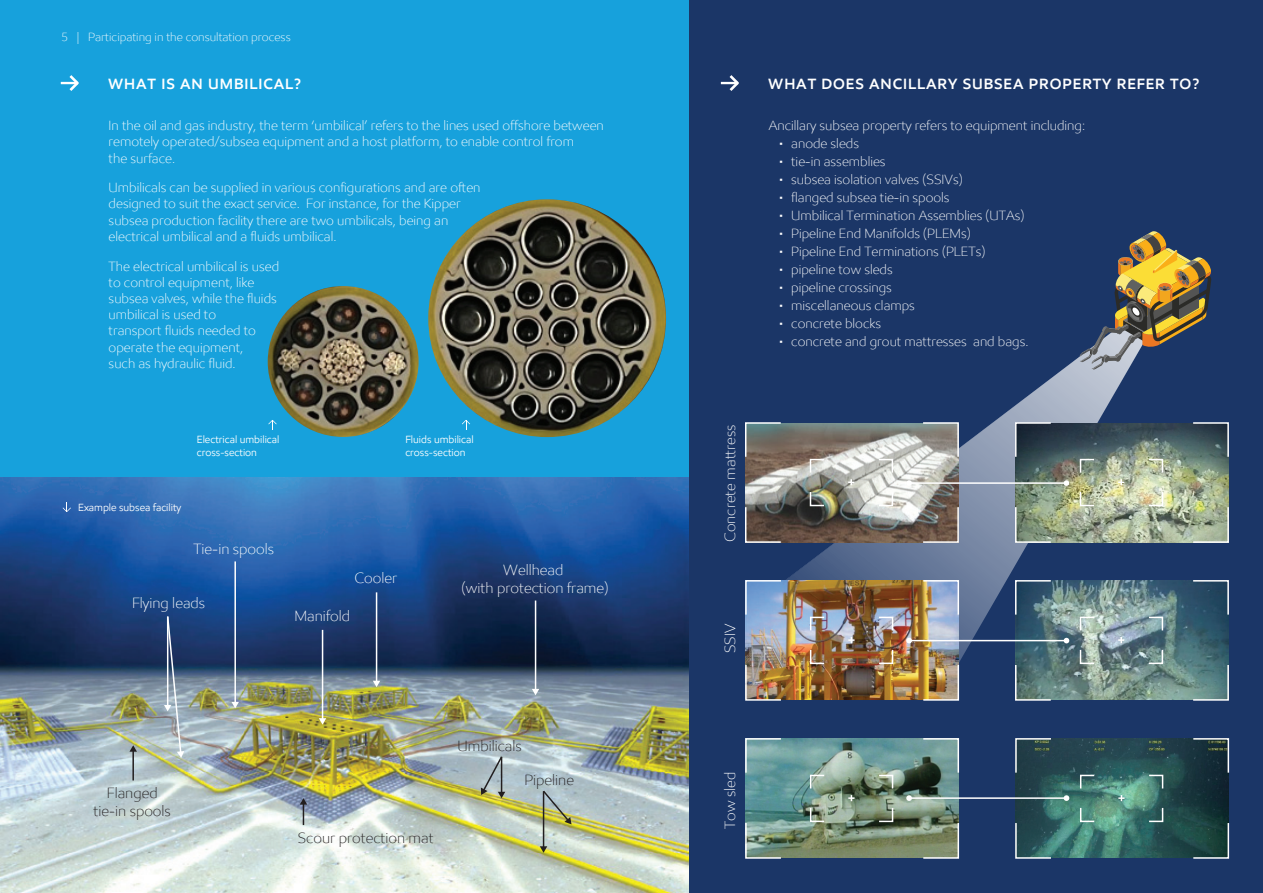
<style>
.page{position:relative;width:1263px;height:893px;background:#fff}
.page>*{position:absolute;margin:0;border:0;box-sizing:border-box;transform-origin:0 0}
.t1{font:300 15px/18px "E Mprint";color:#fff;text-align:center}
.t2{font:600 15px "E Mprint";letter-spacing:.06em;color:#fff}
.t3{font:300 15px/18px "E Mprint";color:#231f20;text-align:center}
.t4{font:300 13.5px/16.2px "E Mprint";color:#fff}
.t5{font:300 12px "E Mprint";color:#fff}
.t6{font:10.5px/12.6px "E Mprint";color:#fff}
</style>
<div class="page">
<div style="left:689px;top:0;width:574px;height:893px;background:#1b3667"></div>
<div style="left:0;top:0;width:689px;height:477px;background:#17a1dc"></div>
<img style="left:428px;top:199px;width:238px;height:238px;border-radius:119px">
<img style="left:268px;top:286px;width:151px;height:151px;border-radius:75px">
<svg style="left:61px;top:75px;width:18px;height:16px"></svg>
<svg style="left:721px;top:75px;width:18px;height:16px"></svg>
<svg style="left:268px;top:420px;width:9px;height:10px"></svg>
<svg style="left:462px;top:420px;width:8px;height:10px"></svg>
<img style="left:0;top:478px;width:689px;height:415px">
<svg style="left:63px;top:502px;width:8px;height:10px"></svg>
<svg style="left:300px;top:798px;width:7px;height:27px"></svg>
<hr style="left:234px;top:561px;width:2px;height:142px;background:#fff">
<svg style="left:231px;top:702px;width:8px;height:6px"></svg>
<hr style="left:322px;top:630px;width:1px;height:89px;background:#fff">
<svg style="left:319px;top:718px;width:7px;height:7px"></svg>
<hr style="left:132px;top:751px;width:2px;height:29px;background:#231f20">
<svg style="left:129px;top:745px;width:8px;height:7px"></svg>
<hr style="left:376px;top:592px;width:1px;height:90px;background:#fff">
<svg style="left:373px;top:681px;width:7px;height:6px"></svg>
<hr style="left:535px;top:600px;width:1px;height:90px;background:#fff">
<svg style="left:532px;top:689px;width:7px;height:6px"></svg>
<hr style="left:543px;top:791px;width:1px;height:56px;background:#231f20">
<svg style="left:540px;top:846px;width:7px;height:7px"></svg>
<svg style="left:541px;top:789px;width:30px;height:35px"></svg>
<svg style="left:481px;top:755px;width:24px;height:43px"></svg>
<svg style="left:164px;top:615px;width:20px;height:143px;background:#7c8ea5"></svg>
<svg style="left:782px;top:357px;width:375px;height:306px"></svg>
<svg style="left:1079px;top:231px;width:132px;height:139px"></svg>
<img style="left:746px;top:423px;width:212px;height:119px">
<img style="left:1016px;top:424px;width:212px;height:118px">
<svg style="left:1014px;top:506px;width:38px;height:38px"></svg>
<svg style="left:1014px;top:421px;width:38px;height:37px"></svg>
<svg style="left:1191px;top:506px;width:38px;height:37px"></svg>
<svg style="left:1191px;top:422px;width:38px;height:36px"></svg>
<svg style="left:1079px;top:490px;width:16px;height:17px"></svg>
<svg style="left:1079px;top:458px;width:16px;height:16px"></svg>
<svg style="left:1147px;top:490px;width:17px;height:17px"></svg>
<svg style="left:1147px;top:458px;width:17px;height:16px"></svg>
<svg style="left:1118px;top:479px;width:6px;height:6px"></svg>
<hr style="left:909px;top:482px;width:158px;height:2px;background:#fff">
<svg style="left:906px;top:480px;width:6px;height:6px"></svg>
<svg style="left:1064px;top:480px;width:5px;height:6px"></svg>
<svg style="left:745px;top:506px;width:37px;height:37px"></svg>
<svg style="left:745px;top:422px;width:37px;height:36px"></svg>
<svg style="left:921px;top:506px;width:39px;height:38px"></svg>
<svg style="left:921px;top:421px;width:39px;height:37px"></svg>
<svg style="left:809px;top:490px;width:16px;height:17px"></svg>
<svg style="left:809px;top:458px;width:16px;height:16px"></svg>
<svg style="left:877px;top:490px;width:17px;height:17px"></svg>
<svg style="left:877px;top:458px;width:17px;height:16px"></svg>
<svg style="left:848px;top:479px;width:6px;height:6px"></svg>
<img style="left:1016px;top:581px;width:212px;height:119px">
<svg style="left:1015px;top:663px;width:37px;height:38px"></svg>
<svg style="left:1014px;top:579px;width:38px;height:37px"></svg>
<svg style="left:1191px;top:663px;width:38px;height:38px"></svg>
<svg style="left:1191px;top:580px;width:38px;height:36px"></svg>
<svg style="left:1079px;top:648px;width:16px;height:17px"></svg>
<svg style="left:1079px;top:616px;width:16px;height:16px"></svg>
<svg style="left:1147px;top:648px;width:17px;height:17px"></svg>
<svg style="left:1147px;top:616px;width:17px;height:16px"></svg>
<svg style="left:1118px;top:637px;width:6px;height:6px"></svg>
<img style="left:746px;top:581px;width:212px;height:119px">
<svg style="left:745px;top:663px;width:37px;height:38px"></svg>
<svg style="left:745px;top:580px;width:37px;height:36px"></svg>
<svg style="left:922px;top:663px;width:38px;height:38px"></svg>
<svg style="left:922px;top:579px;width:38px;height:37px"></svg>
<svg style="left:809px;top:648px;width:17px;height:17px"></svg>
<svg style="left:809px;top:616px;width:17px;height:16px"></svg>
<svg style="left:877px;top:648px;width:17px;height:17px"></svg>
<svg style="left:877px;top:616px;width:17px;height:16px"></svg>
<svg style="left:848px;top:637px;width:6px;height:6px"></svg>
<hr style="left:909px;top:640px;width:158px;height:1px;background:#fff">
<svg style="left:906px;top:638px;width:6px;height:5px"></svg>
<svg style="left:1064px;top:638px;width:5px;height:5px"></svg>
<img style="left:1016px;top:739px;width:212px;height:119px">
<svg style="left:1015px;top:821px;width:37px;height:38px"></svg>
<svg style="left:1015px;top:738px;width:37px;height:36px"></svg>
<svg style="left:1192px;top:821px;width:38px;height:38px"></svg>
<svg style="left:1192px;top:738px;width:38px;height:36px"></svg>
<svg style="left:1079px;top:806px;width:17px;height:17px"></svg>
<svg style="left:1079px;top:774px;width:17px;height:16px"></svg>
<svg style="left:1147px;top:806px;width:17px;height:17px"></svg>
<svg style="left:1147px;top:774px;width:17px;height:16px"></svg>
<svg style="left:1118px;top:795px;width:6px;height:6px"></svg>
<img style="left:746px;top:739px;width:212px;height:119px">
<svg style="left:745px;top:821px;width:37px;height:38px"></svg>
<svg style="left:745px;top:738px;width:37px;height:36px"></svg>
<svg style="left:922px;top:821px;width:38px;height:38px"></svg>
<svg style="left:922px;top:738px;width:38px;height:36px"></svg>
<svg style="left:809px;top:806px;width:17px;height:17px"></svg>
<svg style="left:809px;top:774px;width:17px;height:16px"></svg>
<svg style="left:877px;top:806px;width:17px;height:17px"></svg>
<svg style="left:877px;top:774px;width:17px;height:16px"></svg>
<svg style="left:848px;top:795px;width:6px;height:6px"></svg>
<hr style="left:909px;top:797px;width:158px;height:2px;background:#fff">
<svg style="left:906px;top:795px;width:6px;height:6px"></svg>
<svg style="left:1064px;top:795px;width:5px;height:6px"></svg>
<p class="t5" style="left:62px;top:29px;width:231px">5 | Participating in the consultation process</p>
<p class="t2" style="left:108px;top:75px;width:194px">WHAT IS AN UMBILICAL?</p>
<p class="t4" style="left:109px;top:117px;width:497px">In the oil and gas industry, the term ‘umbilical’ refers to the lines used offshore between remotely operated/subsea equipment and a host platform, to enable control from<br>the surface.</p>
<p class="t4" style="left:109px;top:179px;width:373px">Umbilicals can be supplied in various configurations and are often designed to suit the exact service. For instance, for the Kipper subsea production facility there are two umbilicals, being an electrical umbilical and a fluids umbilical.</p>
<p class="t4" style="left:109px;top:258px;width:172px">The electrical umbilical is used to control equipment, like subsea valves, while the fluids umbilical is used to<br>transport fluids needed to operate the equipment,<br>such as hydraulic fluid.</p>
<p class="t6" style="left:197px;top:433px;width:84px">Electrical umbilical cross-section</p>
<p class="t6" style="left:405px;top:433px;width:70px">Fluids umbilical cross-section</p>
<p class="t6" style="left:78px;top:501px;width:105px">Example subsea facility</p>
<p class="t1" style="left:194px;top:539px;width:82px">Tie-in spools</p>
<p class="t1" style="left:132px;top:593px;width:75px">Flying leads</p>
<p class="t3" style="left:94px;top:784px;width:79px">Flanged tie-in spools</p>
<p class="t1" style="left:354px;top:569px;width:44px">Cooler</p>
<p class="t1" style="left:462px;top:560px;width:149px">Wellhead<br>(with protection frame)</p>
<p class="t1" style="left:294px;top:607px;width:57px">Manifold</p>
<p class="t3" style="left:298px;top:829px;width:137px">Scour protection mat</p>
<p class="t3" style="left:458px;top:737px;width:66px">Umbilicals</p>
<p class="t3" style="left:524px;top:771px;width:51px">Pipeline</p>
<p class="t1" style="left:721px;top:542px;width:119px;rotate:-90deg">Concrete mattress</p>
<p class="t2" style="left:768px;top:75px;width:432px">WHAT DOES ANCILLARY SUBSEA PROPERTY REFER TO?</p>
<p class="t4" style="left:769px;top:117px;width:318px">Ancillary subsea property refers to equipment including:</p>
<p class="t4" style="left:779px;top:135px;width:82px">• anode sleds</p>
<p class="t4" style="left:779px;top:153px;width:108px">• tie-in assemblies</p>
<p class="t4" style="left:779px;top:171px;width:185px">• subsea isolation valves (SSIVs)</p>
<p class="t4" style="left:779px;top:189px;width:172px">• flanged subsea tie-in spools</p>
<p class="t4" style="left:779px;top:207px;width:247px">• Umbilical Termination Assemblies (UTAs)</p>
<p class="t4" style="left:779px;top:225px;width:193px">• Pipeline End Manifolds (PLEMs)</p>
<p class="t4" style="left:779px;top:243px;width:208px">• Pipeline End Terminations (PLETs)</p>
<p class="t4" style="left:779px;top:261px;width:116px">• pipeline tow sleds</p>
<p class="t4" style="left:779px;top:279px;width:115px">• pipeline crossings</p>
<p class="t4" style="left:779px;top:297px;width:138px">• miscellaneous clamps</p>
<p class="t4" style="left:779px;top:315px;width:104px">• concrete blocks</p>
<p class="t4" style="left:779px;top:333px;width:251px">• concrete and grout mattresses and bags.</p>
<p class="t1" style="left:721px;top:653px;width:31px;rotate:-90deg">SSIV</p>
<p class="t1" style="left:721px;top:829px;width:59px;rotate:-90deg">Tow sled</p>
</div>
